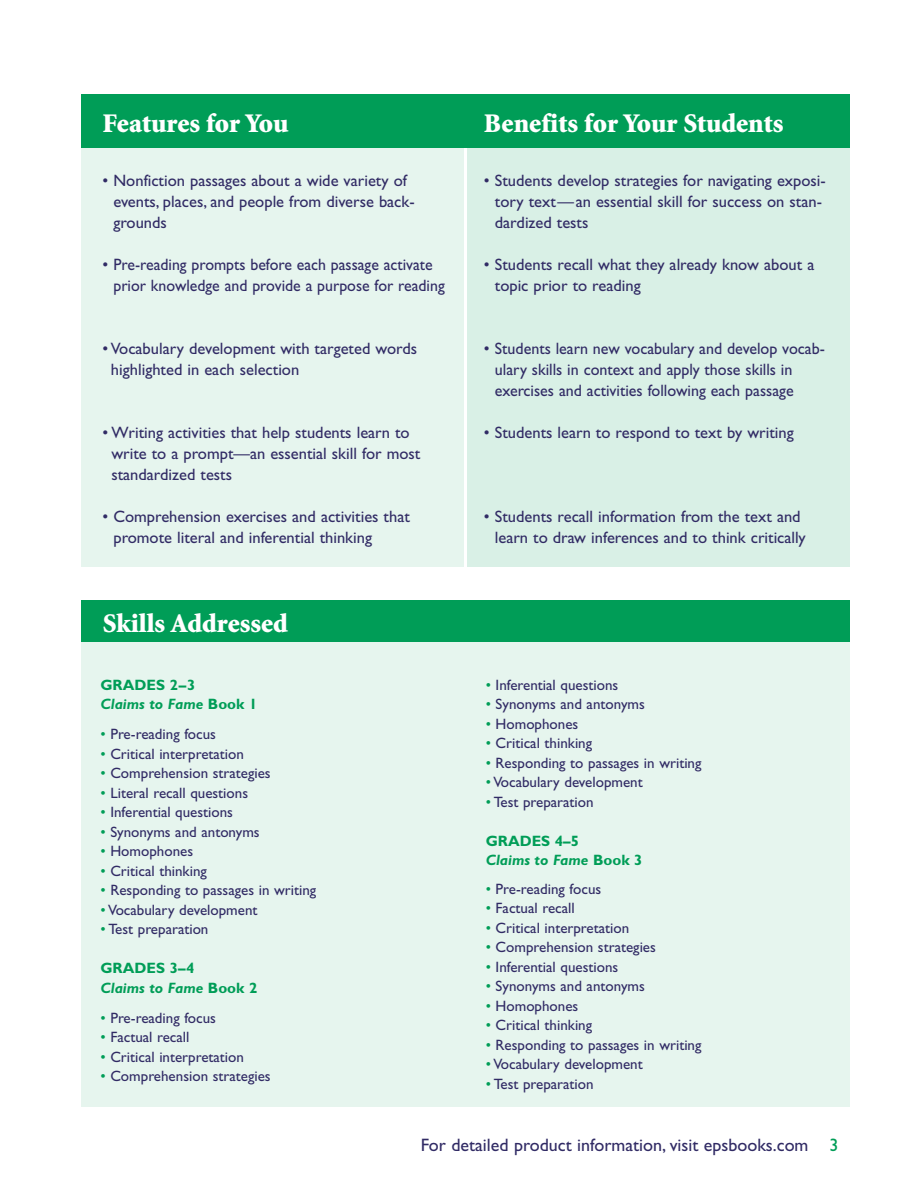
<style>
.page{position:relative;width:918px;height:1188px;background:#fff}
.page>*{position:absolute;margin:0;border:0;box-sizing:border-box;transform-origin:0 0}
.t1{font:900 27px "Minion";color:#fff}
.t2{font:900 26.85px "Minion";color:#fff}
.t3{font:18px "Gill Sans";color:#312b65}
.t4{font:16.5px/21px "Gill Sans";color:#312b65}
.t5{font:15px "Gill Sans";color:#312b65}
.t6{font:700 15px/19.5px "Gill Sans";color:#009d57}
.s1{font-style:italic}
.s2{color:#009d57}
</style>
<div class="page">
<div style="left:467px;top:94px;width:382px;height:473px;background:#d9f0e6"></div>
<div style="left:81px;top:95px;width:383px;height:472px;background:#e6f5ee"></div>
<div style="left:81px;top:95px;width:768px;height:53px;background:#009d57"></div>
<div style="left:81px;top:600px;width:768px;height:53px;background:#009d57"></div>
<div style="left:81px;top:642px;width:769px;height:464px;background:#e6f5ee"></div>
<h1 class="t1" style="left:103px;top:110px;width:187px">Features for You</h1>
<p class="t4" style="left:113px;top:170px;width:303px;text-indent:-11px">• Nonfiction passages about a wide variety of events, places, and people from diverse back&shy;grounds</p>
<p class="t4" style="left:113px;top:254px;width:333px;text-indent:-11px">• Pre-reading prompts before each passage activate prior knowledge and provide a purpose for reading</p>
<p class="t4" style="left:111px;top:338px;width:308px;text-indent:-8px">• Vocabulary development with targeted words highlighted in each selection</p>
<p class="t4" style="left:111px;top:422px;width:311px;text-indent:-9px">• Writing activities that help students learn to write to a prompt—an essential skill for most standardized tests</p>
<p class="t4" style="left:113px;top:506px;width:298px;text-indent:-11px">• Comprehension exercises and activities that promote literal and inferential thinking</p>
<h2 class="t2" style="left:103px;top:610px;width:187px">Skills Addressed</h2>
<p class="t6" style="left:100px;top:675px;width:158px">GRADES 2–3<br><span class="s1">Claims to Fame</span> BOOK 1</p>
<p class="t5" style="left:100px;top:726px;width:117px"><span class="s2">•</span> Pre-reading focus</p>
<p class="t5" style="left:100px;top:745px;width:145px"><span class="s2">•</span> Critical interpretation</p>
<p class="t5" style="left:100px;top:765px;width:172px"><span class="s2">•</span> Comprehension strategies</p>
<p class="t5" style="left:100px;top:784px;width:149px"><span class="s2">•</span> Literal recall questions</p>
<p class="t5" style="left:100px;top:804px;width:134px"><span class="s2">•</span> Inferential questions</p>
<p class="t5" style="left:100px;top:823px;width:161px"><span class="s2">•</span> Synonyms and antonyms</p>
<p class="t5" style="left:100px;top:843px;width:94px"><span class="s2">•</span> Homophones</p>
<p class="t5" style="left:100px;top:862px;width:108px"><span class="s2">•</span> Critical thinking</p>
<p class="t5" style="left:100px;top:882px;width:217px"><span class="s2">•</span> Responding to passages in writing</p>
<p class="t5" style="left:100px;top:901px;width:159px"><span class="s2">•</span> Vocabulary development</p>
<p class="t5" style="left:100px;top:921px;width:110px"><span class="s2">•</span> Test preparation</p>
<p class="t6" style="left:100px;top:959px;width:158px">GRADES 3–4<br><span class="s1">Claims to Fame</span> BOOK 2</p>
<p class="t5" style="left:100px;top:1009px;width:117px"><span class="s2">•</span> Pre-reading focus</p>
<p class="t5" style="left:100px;top:1029px;width:91px"><span class="s2">•</span> Factual recall</p>
<p class="t5" style="left:100px;top:1048px;width:145px"><span class="s2">•</span> Critical interpretation</p>
<p class="t5" style="left:100px;top:1068px;width:172px"><span class="s2">•</span> Comprehension strategies</p>
<h1 class="t1" style="left:484px;top:110px;width:301px">Benefits for Your Students</h1>
<p class="t4" style="left:495px;top:170px;width:332px;text-indent:-11px">• Students develop strategies for navigating exposi&shy;tory text—an essential skill for success on stan&shy;dardized tests</p>
<p class="t4" style="left:495px;top:254px;width:321px;text-indent:-11px">• Students recall what they already know about a topic prior to reading</p>
<p class="t4" style="left:495px;top:338px;width:332px;text-indent:-11px">• Students learn new vocabulary and develop vocab&shy;ulary skills in context and apply those skills in exercises and activities following each passage</p>
<p class="t4" style="left:484px;top:422px;width:311px">• Students learn to respond to text by writing</p>
<p class="t4" style="left:495px;top:506px;width:313px;text-indent:-11px">• Students recall information from the text and learn to draw inferences and to think critically</p>
<p class="t5" style="left:486px;top:676px;width:134px"><span class="s2">•</span> Inferential questions</p>
<p class="t5" style="left:486px;top:696px;width:161px"><span class="s2">•</span> Synonyms and antonyms</p>
<p class="t5" style="left:486px;top:715px;width:94px"><span class="s2">•</span> Homophones</p>
<p class="t5" style="left:486px;top:735px;width:108px"><span class="s2">•</span> Critical thinking</p>
<p class="t5" style="left:486px;top:754px;width:217px"><span class="s2">•</span> Responding to passages in writing</p>
<p class="t5" style="left:486px;top:774px;width:159px"><span class="s2">•</span> Vocabulary development</p>
<p class="t5" style="left:486px;top:793px;width:110px"><span class="s2">•</span> Test preparation</p>
<p class="t6" style="left:486px;top:831px;width:158px">GRADES 4–5<br><span class="s1">Claims to Fame</span> BOOK 3</p>
<p class="t5" style="left:486px;top:880px;width:117px"><span class="s2">•</span> Pre-reading focus</p>
<p class="t5" style="left:486px;top:900px;width:91px"><span class="s2">•</span> Factual recall</p>
<p class="t5" style="left:486px;top:919px;width:145px"><span class="s2">•</span> Critical interpretation</p>
<p class="t5" style="left:486px;top:939px;width:172px"><span class="s2">•</span> Comprehension strategies</p>
<p class="t5" style="left:486px;top:958px;width:134px"><span class="s2">•</span> Inferential questions</p>
<p class="t5" style="left:486px;top:978px;width:161px"><span class="s2">•</span> Synonyms and antonyms</p>
<p class="t5" style="left:486px;top:997px;width:94px"><span class="s2">•</span> Homophones</p>
<p class="t5" style="left:486px;top:1017px;width:108px"><span class="s2">•</span> Critical thinking</p>
<p class="t5" style="left:486px;top:1036px;width:217px"><span class="s2">•</span> Responding to passages in writing</p>
<p class="t5" style="left:486px;top:1056px;width:159px"><span class="s2">•</span> Vocabulary development</p>
<p class="t5" style="left:486px;top:1075px;width:110px"><span class="s2">•</span> Test preparation</p>
<p class="t3" style="left:421px;top:1134px;width:419px">For detailed product information, visit epsbooks.com <span class="s2">3</span></p>
</div>
